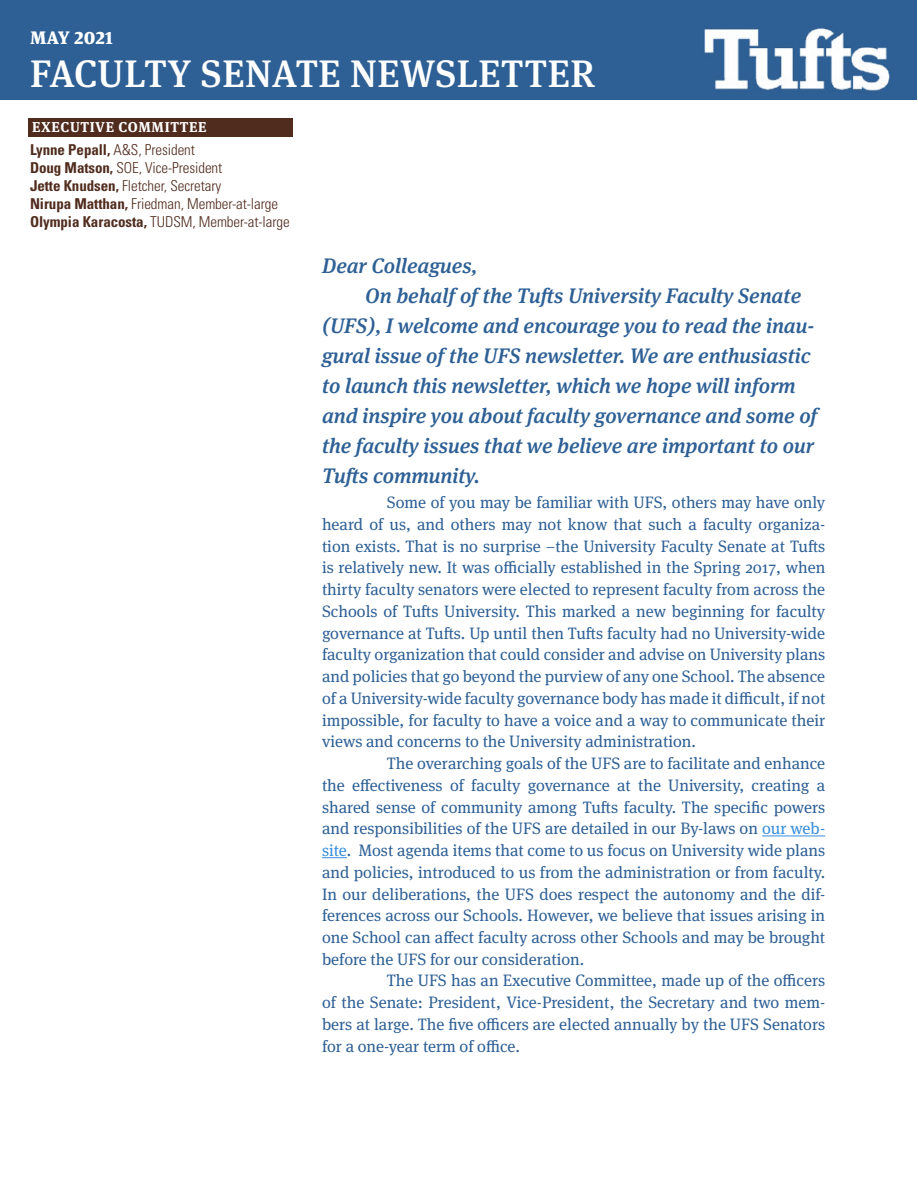
<style>
.page{position:relative;width:918px;height:1188px;background:#fff}
.page>*{position:absolute;margin:0;border:0;box-sizing:border-box;transform-origin:0 0}
.t1{font:500 38.25px "Meta Serif Pro";letter-spacing:.015em;color:#fff}
.t2{font:italic 500 21px "Meta Serif Pro";color:#2e6095}
.t3{font:900 18px "Meta Serif Pro";letter-spacing:.005em;color:#fff}
.t4{font:16.5px/21.8px "Meta Serif Pro";color:#2e6095;text-align:justify}
.t5{font:300 condensed 15px/18px "Univers";letter-spacing:-.005em;color:#502c1e}
.t6{font:700 14.25px "Meta Serif Pro";letter-spacing:.04em;color:#fff}
.s1{font-weight:700}
.s2{color:#368ddd}
</style>
<div class="page">
<div style="left:1px;top:0;width:916px;height:99px;background:#2e6095"></div>
<img style="left:699px;top:28px;width:204px;height:72px">
<hr style="left:762px;top:836px;width:63px;height:1px;background:#368ddd">
<svg style="left:322px;top:857px;width:25px;height:1px"></svg>
<div style="left:28px;top:118px;width:265px;height:19px;background:#502c1e"></div>
<p class="t3" style="left:30px;top:22px;width:84px">MAY 2021</p>
<h1 class="t1" style="left:30px;top:44px;width:566px">FACULTY SENATE NEWSLETTER</h1>
<p class="t6" style="left:32px;top:115px;width:176px">EXECUTIVE COMMITTEE</p>
<p class="t5" style="left:30px;top:140px;width:261px"><span class="s1">Lynne Pepall,</span> A&amp;S, President<br><span class="s1">Doug Matson,</span> SOE, Vice-President<br><span class="s1">Jette Knudsen,</span> Fletcher, Secretary<br><span class="s1">Nirupa Matthan,</span> Friedman, Member-at-large <span class="s1">Olympia Karacosta,</span> TUDSM, Member-at-large</p>
<p class="t2" style="left:322px;top:250px;width:157px">Dear Colleagues,</p>
<p class="t2" style="left:365px;top:280px;width:437px">On behalf of the Tufts University Faculty Senate</p>
<p class="t2" style="left:322px;top:310px;width:494px">(UFS), I welcome and encourage you to read the inau-</p>
<p class="t2" style="left:322px;top:340px;width:490px">gural issue of the UFS newsletter. We are enthusiastic</p>
<p class="t2" style="left:322px;top:370px;width:475px">to launch this newsletter, which we hope will inform</p>
<p class="t2" style="left:322px;top:400px;width:497px">and inspire you about faculty governance and some of</p>
<p class="t2" style="left:322px;top:430px;width:494px">the faculty issues that we believe are important to our</p>
<p class="t2" style="left:322px;top:460px;width:159px">Tufts community.</p>
<p class="t4" style="left:322px;top:491px;width:505px;text-indent:65px">Some of you may be familiar with UFS, others may have only heard of us, and others may not know that such a faculty organiza&shy;tion exists. That is no surprise –the University Faculty Senate at Tufts is relatively new. It was officially established in the Spring 2017, when thirty faculty senators were elected to represent faculty from across the Schools of Tufts University. This marked a new beginning for faculty governance at Tufts. Up until then Tufts faculty had no University-wide faculty organization that could consider and advise on University plans and policies that go beyond the purview of any one School. The absence of a University-wide faculty governance body has made it difficult, if not impossible, for faculty to have a voice and a way to communicate their views and concerns to the University administration.</p>
<p class="t4" style="left:322px;top:752px;width:505px;text-indent:65px">The overarching goals of the UFS are to facilitate and enhance the effectiveness of faculty governance at the University, creating a shared sense of community among Tufts faculty. The specific powers and responsibilities of the UFS are detailed in our By-laws on <span class="s2">our web&shy;site</span>. Most agenda items that come to us focus on University wide plans and policies, introduced to us from the administration or from faculty.<br>In our deliberations, the UFS does respect the autonomy and the dif&shy;ferences across our Schools. However, we believe that issues arising in one School can affect faculty across other Schools and may be brought before the UFS for our consideration.</p>
<p class="t4" style="left:322px;top:969px;width:505px;text-indent:65px">The UFS has an Executive Committee, made up of the officers of the Senate: President, Vice-President, the Secretary and two mem&shy;bers at large. The five officers are elected annually by the UFS Senators for a one-year term of office.</p>
</div>
